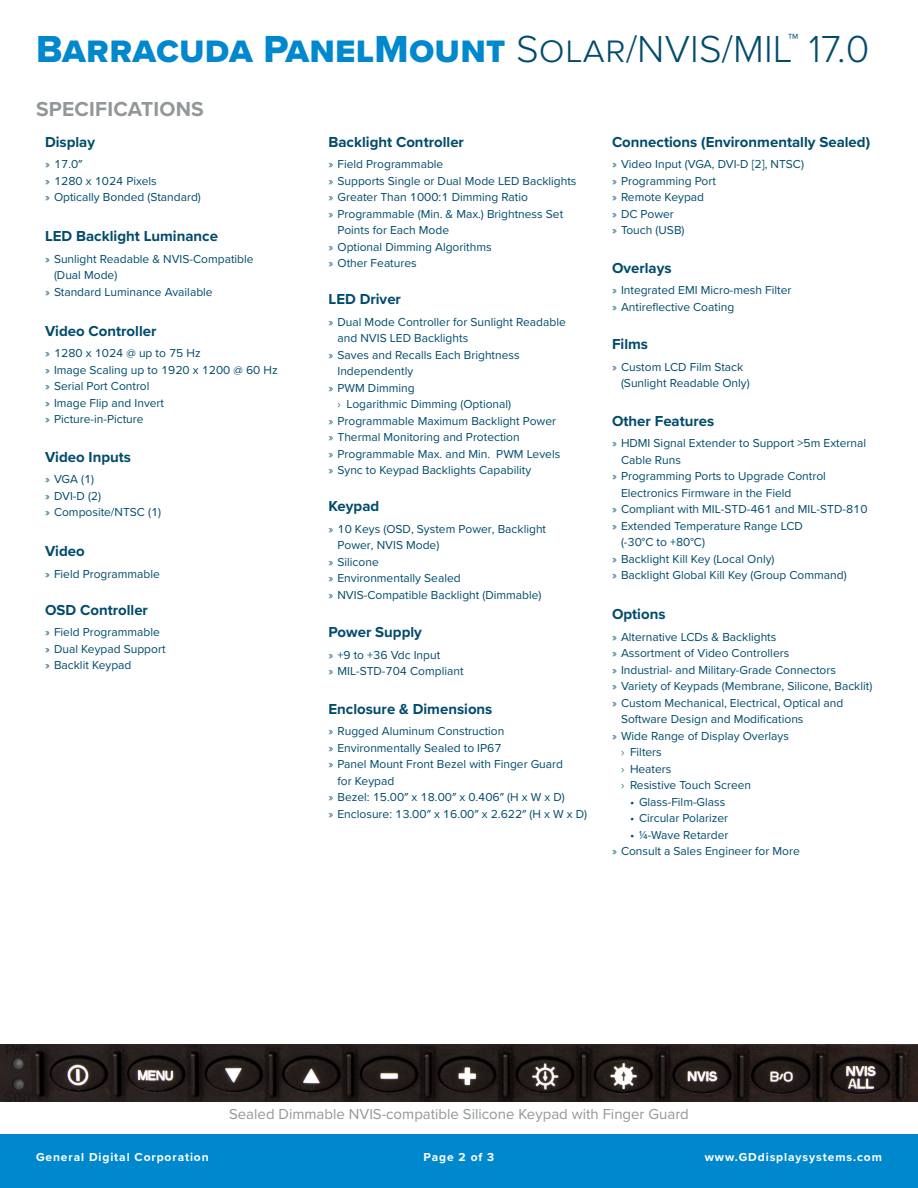
<style>
.page{position:relative;width:918px;height:1188px;background:#fff}
.page>*{position:absolute;margin:0;border:0;box-sizing:border-box;transform-origin:0 0}
.t1{font:39px "Proxima Nova Extrabld";letter-spacing:.005em;color:#0088ce}
.Table_Title{font:700 21px "Proxima Nova";letter-spacing:.01em;color:#929799}
.Table_Header_Center{font:700 15px "Proxima Nova";color:#004b6c}
.t2{font:15px "Proxima Nova";color:#929799}
.t3{font:12px/16.5px "Proxima Nova";color:#004b6c}
.t4{font:700 12px "Proxima Nova";letter-spacing:.075em;color:#fff}
.s1{font-family:"Proxima Nova";font-weight:300;color:#004b6c}
.s2{font-weight:300}
</style>
<div class="page">
<div style="left:0;top:1134px;width:918px;height:54px;background:#0088ce"></div>
<img style="left:0;top:1044px;width:918px;height:57px">
<h1 class="t1" style="left:36px;top:20px;width:835px">Barracuda PanelMount <span class="s1">Solar/NVIS/MIL</span><sup>™</sup> <span class="s1">17.0</span></h1>
<p class="Table_Title" style="left:36px;top:93px;width:169px">SPECIFICATIONS</p>
<p class="Table_Header_Center" style="left:45px;top:131px;width:52px">Display</p>
<p class="t3" style="left:45px;top:156px;width:39px"><span class="s2">»</span> 17.0″</p>
<p class="t3" style="left:45px;top:172px;width:113px"><span class="s2">»</span> 1280 x 1024 Pixels</p>
<p class="t3" style="left:45px;top:189px;width:157px"><span class="s2">»</span> Optically Bonded (Standard)</p>
<p class="Table_Header_Center" style="left:45px;top:225px;width:175px">LED Backlight Luminance</p>
<p class="t3" style="left:54px;top:250px;width:201px;text-indent:-9px"><span class="s2">»</span> Sunlight Readable &amp; NVIS-Compatible (Dual Mode)</p>
<p class="t3" style="left:45px;top:283px;width:169px"><span class="s2">»</span> Standard Luminance Available</p>
<p class="Table_Header_Center" style="left:45px;top:320px;width:113px">Video Controller</p>
<p class="t3" style="left:45px;top:345px;width:157px"><span class="s2">»</span> 1280 x 1024 @ up to 75 Hz</p>
<p class="t3" style="left:45px;top:361px;width:234px"><span class="s2">»</span> Image Scaling up to 1920 x 1200 @ 60 Hz</p>
<p class="t3" style="left:45px;top:378px;width:106px"><span class="s2">»</span> Serial Port Control</p>
<p class="t3" style="left:45px;top:394px;width:121px"><span class="s2">»</span> Image Flip and Invert</p>
<p class="t3" style="left:45px;top:411px;width:100px"><span class="s2">»</span> Picture-in-Picture</p>
<p class="Table_Header_Center" style="left:45px;top:446px;width:88px">Video Inputs</p>
<p class="t3" style="left:45px;top:471px;width:51px"><span class="s2">»</span> VGA (1)</p>
<p class="t3" style="left:45px;top:487px;width:58px"><span class="s2">»</span> DVI-D (2)</p>
<p class="t3" style="left:45px;top:504px;width:118px"><span class="s2">»</span> Composite/NTSC (1)</p>
<p class="Table_Header_Center" style="left:45px;top:540px;width:41px">Video</p>
<p class="t3" style="left:45px;top:565px;width:116px"><span class="s2">»</span> Field Programmable</p>
<p class="Table_Header_Center" style="left:45px;top:599px;width:105px">OSD Controller</p>
<p class="t3" style="left:45px;top:624px;width:116px"><span class="s2">»</span> Field Programmable</p>
<p class="t3" style="left:45px;top:640px;width:122px"><span class="s2">»</span> Dual Keypad Support</p>
<p class="t3" style="left:45px;top:657px;width:88px"><span class="s2">»</span> Backlit Keypad</p>
<p class="Table_Header_Center" style="left:328px;top:131px;width:137px">Backlight Controller</p>
<p class="t3" style="left:328px;top:156px;width:116px"><span class="s2">»</span> Field Programmable</p>
<p class="t3" style="left:328px;top:172px;width:250px"><span class="s2">»</span> Supports Single or Dual Mode LED Backlights</p>
<p class="t3" style="left:328px;top:189px;width:201px"><span class="s2">»</span> Greater Than 1000:1 Dimming Ratio</p>
<p class="t3" style="left:338px;top:205px;width:227px;text-indent:-9px"><span class="s2">»</span> Programmable (Min. &amp; Max.) Brightness Set<br>Points for Each Mode</p>
<p class="t3" style="left:328px;top:238px;width:165px"><span class="s2">»</span> Optional Dimming Algorithms</p>
<p class="t3" style="left:328px;top:255px;width:90px"><span class="s2">»</span> Other Features</p>
<p class="Table_Header_Center" style="left:328px;top:288px;width:74px">LED Driver</p>
<p class="t3" style="left:338px;top:313px;width:230px;text-indent:-9px"><span class="s2">»</span> Dual Mode Controller for Sunlight Readable and NVIS LED Backlights</p>
<p class="t3" style="left:338px;top:346px;width:184px;text-indent:-9px"><span class="s2">»</span> Saves and Recalls Each Brightness<br>Independently</p>
<p class="t3" style="left:328px;top:379px;width:88px"><span class="s2">»</span> PWM Dimming</p>
<p class="t3" style="left:338px;top:396px;width:175px"><span class="s2">›</span> Logarithmic Dimming (Optional)</p>
<p class="t3" style="left:328px;top:412px;width:229px"><span class="s2">»</span> Programmable Maximum Backlight Power</p>
<p class="t3" style="left:328px;top:429px;width:193px"><span class="s2">»</span> Thermal Monitoring and Protection</p>
<p class="t3" style="left:328px;top:445px;width:233px"><span class="s2">»</span> Programmable Max. and Min. PWM Levels</p>
<p class="t3" style="left:328px;top:462px;width:204px"><span class="s2">»</span> Sync to Keypad Backlights Capability</p>
<p class="Table_Header_Center" style="left:328px;top:495px;width:52px">Keypad</p>
<p class="t3" style="left:328px;top:520px;width:219px"><span class="s2">»</span> 10 Keys (OSD, System Power, Backlight</p>
<p class="t3" style="left:338px;top:537px;width:103px">Power, NVIS Mode)</p>
<p class="t3" style="left:328px;top:553px;width:52px"><span class="s2">»</span> Silicone</p>
<p class="t3" style="left:328px;top:570px;width:134px"><span class="s2">»</span> Environmentally Sealed</p>
<p class="t3" style="left:328px;top:586px;width:215px"><span class="s2">»</span> NVIS-Compatible Backlight (Dimmable)</p>
<p class="Table_Header_Center" style="left:328px;top:621px;width:95px">Power Supply</p>
<p class="t3" style="left:328px;top:646px;width:113px"><span class="s2">»</span> +9 to +36 Vdc Input</p>
<p class="t3" style="left:328px;top:663px;width:137px"><span class="s2">»</span> MIL-STD-704 Compliant</p>
<p class="Table_Header_Center" style="left:328px;top:698px;width:165px">Enclosure &amp; Dimensions</p>
<p class="t3" style="left:328px;top:723px;width:177px"><span class="s2">»</span> Rugged Aluminum Construction</p>
<p class="t3" style="left:328px;top:739px;width:175px"><span class="s2">»</span> Environmentally Sealed to IP67</p>
<p class="t3" style="left:338px;top:756px;width:227px;text-indent:-9px"><span class="s2">»</span> Panel Mount Front Bezel with Finger Guard for Keypad</p>
<p class="t3" style="left:328px;top:789px;width:238px"><span class="s2">»</span> Bezel: 15.00″ x 18.00″ x 0.406″ (H x W x D)</p>
<p class="t3" style="left:328px;top:805px;width:260px"><span class="s2">»</span> Enclosure: 13.00″ x 16.00″ x 2.622″ (H x W x D)</p>
<p class="Table_Header_Center" style="left:612px;top:131px;width:260px">Connections (Environmentally Sealed)</p>
<p class="t3" style="left:612px;top:156px;width:194px"><span class="s2">»</span> Video Input (VGA, DVI-D [2], NTSC)</p>
<p class="t3" style="left:612px;top:172px;width:105px"><span class="s2">»</span> Programming Port</p>
<p class="t3" style="left:612px;top:189px;width:94px"><span class="s2">»</span> Remote Keypad</p>
<p class="t3" style="left:612px;top:205px;width:63px"><span class="s2">»</span> DC Power</p>
<p class="t3" style="left:612px;top:222px;width:74px"><span class="s2">»</span> Touch (USB)</p>
<p class="Table_Header_Center" style="left:612px;top:257px;width:61px">Overlays</p>
<p class="t3" style="left:612px;top:282px;width:181px"><span class="s2">»</span> Integrated EMI Micro-mesh Filter</p>
<p class="t3" style="left:612px;top:298px;width:124px"><span class="s2">»</span> Antireflective Coating</p>
<p class="Table_Header_Center" style="left:612px;top:333px;width:38px">Films</p>
<p class="t3" style="left:621px;top:358px;width:130px;text-indent:-9px"><span class="s2">»</span> Custom LCD Film Stack (Sunlight Readable Only)</p>
<p class="Table_Header_Center" style="left:612px;top:410px;width:104px">Other Features</p>
<p class="t3" style="left:621px;top:435px;width:247px;text-indent:-9px"><span class="s2">»</span> HDMI Signal Extender to Support &gt;5m External<br>Cable Runs</p>
<p class="t3" style="left:621px;top:468px;width:206px;text-indent:-9px"><span class="s2">»</span> Programming Ports to Upgrade Control<br>Electronics Firmware in the Field</p>
<p class="t3" style="left:612px;top:501px;width:257px"><span class="s2">»</span> Compliant with MIL-STD-461 and MIL-STD-810</p>
<p class="t3" style="left:621px;top:517px;width:183px;text-indent:-9px"><span class="s2">»</span> Extended Temperature Range LCD (-30°C to +80°C)</p>
<p class="t3" style="left:612px;top:550px;width:164px"><span class="s2">»</span> Backlight Kill Key (Local Only)</p>
<p class="t3" style="left:612px;top:567px;width:236px"><span class="s2">»</span> Backlight Global Kill Key (Group Command)</p>
<p class="Table_Header_Center" style="left:612px;top:603px;width:55px">Options</p>
<p class="t3" style="left:612px;top:628px;width:166px"><span class="s2">»</span> Alternative LCDs &amp; Backlights</p>
<p class="t3" style="left:612px;top:645px;width:179px"><span class="s2">»</span> Assortment of Video Controllers</p>
<p class="t3" style="left:612px;top:661px;width:225px"><span class="s2">»</span> Industrial- and Military-Grade Connectors</p>
<p class="t3" style="left:612px;top:678px;width:262px"><span class="s2">»</span> Variety of Keypads (Membrane, Silicone, Backlit)</p>
<p class="t3" style="left:621px;top:694px;width:224px;text-indent:-9px"><span class="s2">»</span> Custom Mechanical, Electrical, Optical and<br>Software Design and Modifications</p>
<p class="t3" style="left:612px;top:727px;width:178px"><span class="s2">»</span> Wide Range of Display Overlays</p>
<p class="t3" style="left:621px;top:744px;width:42px"><span class="s2">›</span> Filters</p>
<p class="t3" style="left:621px;top:760px;width:52px"><span class="s2">›</span> Heaters</p>
<p class="t3" style="left:621px;top:777px;width:132px"><span class="s2">›</span> Resistive Touch Screen</p>
<p class="t3" style="left:630px;top:793px;width:97px">• Glass-Film-Glass</p>
<p class="t3" style="left:630px;top:810px;width:100px">• Circular Polarizer</p>
<p class="t3" style="left:630px;top:826px;width:100px">• 1/4-Wave Retarder</p>
<p class="t3" style="left:612px;top:843px;width:189px"><span class="s2">»</span> Consult a Sales Engineer for More</p>
<p class="t2" style="left:229px;top:1103px;width:461px">Sealed Dimmable NVIS-compatible Silicone Keypad with Finger Guard</p>
<p class="t4" style="left:36px;top:1148px;width:174px">General Digital Corporation</p>
<p class="t4" style="left:705px;top:1148px;width:179px">www.GDdisplaysystems.com</p>
<p class="t4" style="left:424px;top:1148px;width:72px">Page 2 of 3</p>
</div>
